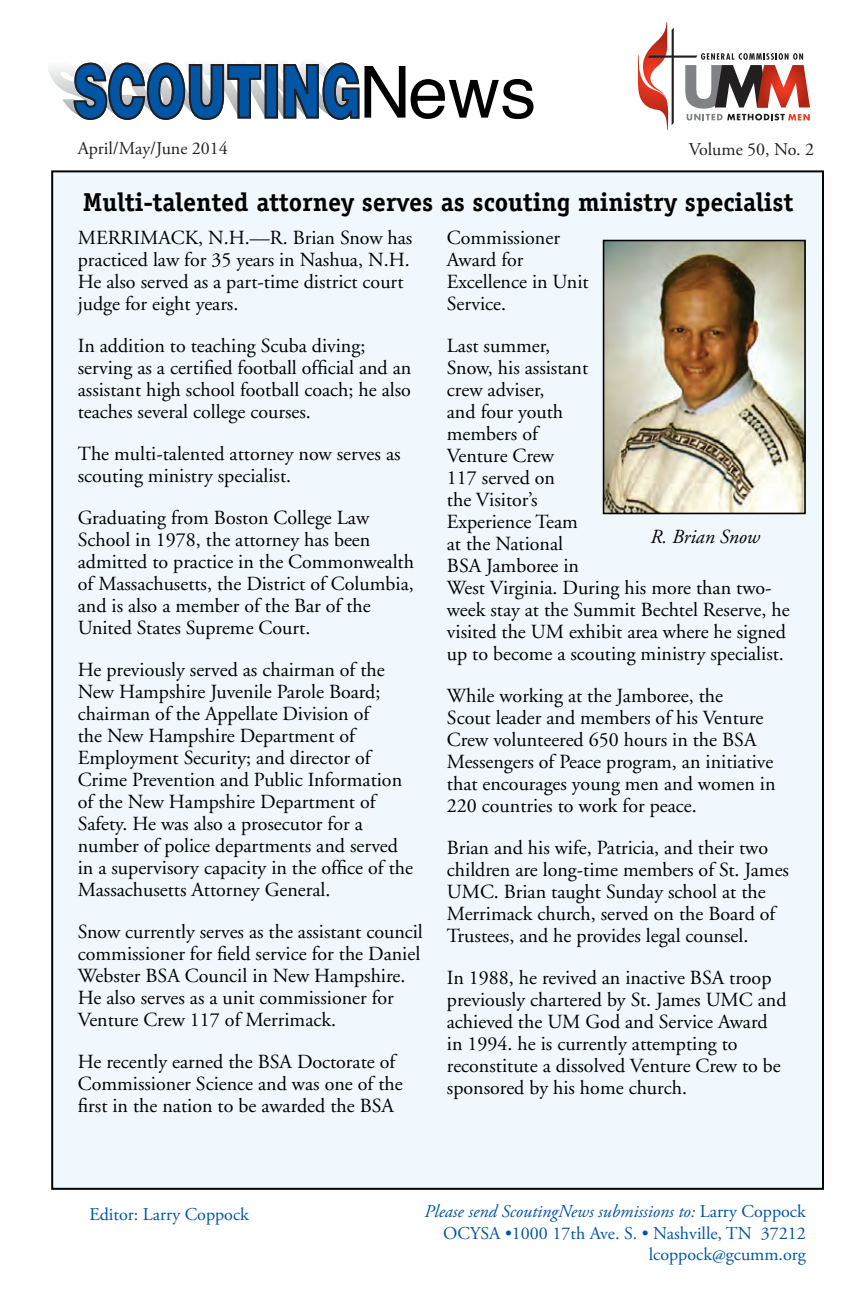
<style>
.page{position:relative;width:864px;height:1296px;background:#fff}
.page>*{position:absolute;margin:0;border:0;box-sizing:border-box;transform-origin:0 0}
.t1{font:700 26px "Officina Serif";color:#000}
.t2{font:20px/22px "Adobe Garamond";color:#000}
.t3{font:italic 20px "Adobe Garamond";color:#000}
.t4{font:18px "Adobe Garamond Pro";color:#0155a5}
.t5{font:italic 18px "Adobe Garamond Pro";color:#0155a5}
.t6{font:18px "Adobe Garamond Pro";color:#231f20}
.s1{font-style:normal}
</style>
<div class="page">
<div style="left:51px;top:170px;width:773px;height:1020px;background:#f0f8fd;border:2px solid #040403"></div>
<svg style="left:411px;top:79px;width:123px;height:40px"></svg>
<svg style="left:48px;top:62px;width:357px;height:58px"></svg>
<svg style="left:638px;top:22px;width:172px;height:108px"></svg>
<img style="left:606px;top:243px;width:197px;height:268px">
<div style="left:603px;top:240px;width:203px;height:274px;border:2px solid #000"></div>
<p class="t6" style="left:78px;top:137px;width:152px">April/May/June 2014</p>
<p class="t6" style="left:689px;top:139px;width:127px">Volume 50, No. 2</p>
<p class="t1" style="left:83px;top:186px;width:712px">Multi-talented attorney serves as scouting ministry specialist</p>
<p class="t2" style="left:78px;top:227px;width:336px">MERRIMACK, N.H.––R. Brian Snow has practiced law for 35 years in Nashua, N.H.<br>He also served as a part-time district court judge for eight years.</p>
<p class="t2" style="left:78px;top:335px;width:335px">In addition to teaching Scuba diving; serving as a certified football official and an assistant high school football coach; he also teaches several college courses.</p>
<p class="t2" style="left:78px;top:443px;width:324px">The multi-talented attorney now serves as scouting ministry specialist.</p>
<p class="t2" style="left:78px;top:507px;width:338px">Graduating from Boston College Law School in 1978, the attorney has been admitted to practice in the Commonwealth of Massachusetts, the District of Columbia, and is also a member of the Bar of the United States Supreme Court.</p>
<p class="t2" style="left:78px;top:659px;width:337px">He previously served as chairman of the New Hampshire Juvenile Parole Board; chairman of the Appellate Division of<br>the New Hampshire Department of Employment Security; and director of Crime Prevention and Public Information of the New Hampshire Department of Safety. He was also a prosecutor for a number of police departments and served in a supervisory capacity in the office of the Massachusetts Attorney General.</p>
<p class="t2" style="left:78px;top:921px;width:347px">Snow currently serves as the assistant council commissioner for field service for the Daniel Webster BSA Council in New Hampshire.<br>He also serves as a unit commissioner for Venture Crew 117 of Merrimack.</p>
<p class="t2" style="left:78px;top:1051px;width:326px">He recently earned the BSA Doctorate of<br>Commissioner Science and was one of the first in the nation to be awarded the BSA</p>
<p class="t2" style="left:447px;top:227px;width:143px">Commissioner<br>Award for<br>Excellence in Unit<br>Service.</p>
<p class="t2" style="left:447px;top:335px;width:344px">Last summer,<br>Snow, his assistant<br>crew adviser,<br>and four youth<br>members of<br>Venture Crew<br>117 served on<br>the Visitor’s<br>Experience Team<br>at the National<br>BSA Jamboree in<br>West Virginia. During his more than two&shy;week stay at the Summit Bechtel Reserve, he visited the UM exhibit area where he signed up to become a scouting ministry specialist.</p>
<p class="t2" style="left:447px;top:685px;width:330px">While working at the Jamboree, the<br>Scout leader and members of his Venture Crew volunteered 650 hours in the BSA Messengers of Peace program, an initiative that encourages young men and women in 220 countries to work for peace.</p>
<p class="t2" style="left:447px;top:837px;width:344px">Brian and his wife, Patricia, and their two children are long-time members of St. James UMC. Brian taught Sunday school at the Merrimack church, served on the Board of Trustees, and he provides legal counsel.</p>
<p class="t2" style="left:447px;top:967px;width:341px">In 1988, he revived an inactive BSA troop previously chartered by St. James UMC and achieved the UM God and Service Award in 1994. he is currently attempting to reconstitute a dissolved Venture Crew to be sponsored by his home church.</p>
<p class="t3" style="left:651px;top:526px;width:111px">R. Brian Snow</p>
<p class="t4" style="left:89px;top:1204px;width:161px">Editor: Larry Coppock</p>
<p class="t5" style="left:424px;top:1201px;width:383px">Please send ScoutingNews submissions to: <span class="s1">Larry Coppock</span></p>
<p class="t4" style="left:443px;top:1222px;width:364px">OCYSA •1000 17th Ave. S. • Nashville, TN 37212</p>
<p class="t4" style="left:649px;top:1244px;width:159px">lcoppock@gcumm.org</p>
</div>
